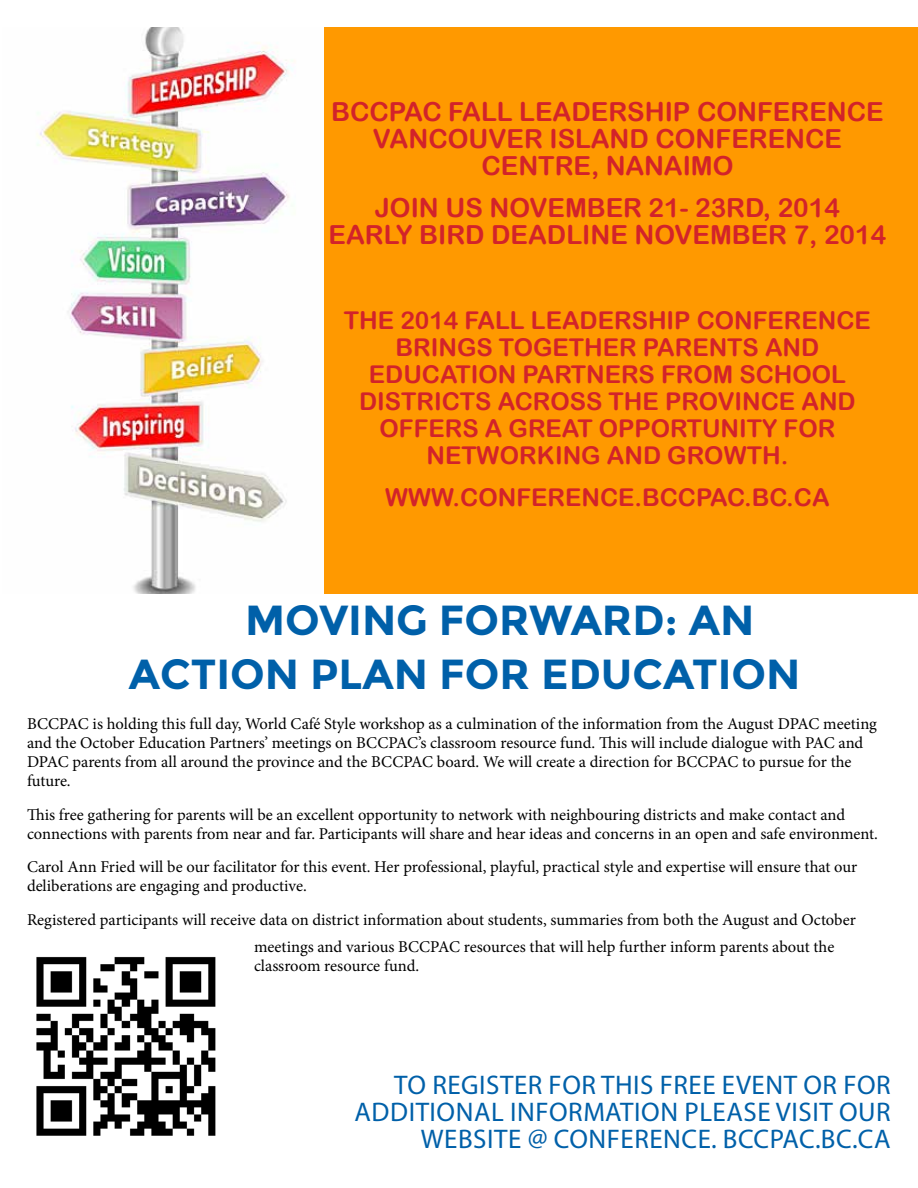
<style>
.page{position:relative;width:918px;height:1188px;background:#fff}
.page>*{position:absolute;margin:0;border:0;box-sizing:border-box;transform-origin:0 0}
.t1{font:700 42px/54px "Montserrat";color:#0060a9}
.t2{font:27px/27px "Myriad Pro";letter-spacing:.02em;color:#0060a9;text-align:right}
.t3{font:26.25px/27px "Arial Rounded MT Bold";color:#d2232a;text-align:center}
.t4{font:24.45px/27px "Arial Rounded MT Bold";color:#d2232a;text-align:center}
.t5{font:16.5px/19px "Minion Pro";color:#000}
</style>
<div class="page">
<img style="left:36px;top:956px;width:180px;height:180px">
<div style="left:2px;top:27px;width:916px;height:567px;background:#f90"></div>
<img style="left:2px;top:27px;width:322px;height:567px">
<h3 class="t3" style="left:331px;top:98px;width:554px">BCCPAC FALL LEADERSHIP CONFERENCE<br>VANCOUVER ISLAND CONFERENCE<br>CENTRE, NANAIMO</h3>
<h3 class="t3" style="left:329px;top:194px;width:559px">JOIN US NOVEMBER 21- 23RD, 2014<br>EARLY BIRD DEADLINE NOVEMBER 7, 2014</h3>
<h3 class="t4" style="left:344px;top:307px;width:529px">THE 2014 FALL LEADERSHIP CONFERENCE<br>BRINGS TOGETHER PARENTS AND<br>EDUCATION PARTNERS FROM SCHOOL<br>DISTRICTS ACROSS THE PROVINCE AND<br>OFFERS A GREAT OPPORTUNITY FOR<br>NETWORKING AND GROWTH.</h3>
<h3 class="t4" style="left:385px;top:484px;width:446px">WWW.CONFERENCE.BCCPAC.BC.CA</h3>
<h1 class="t1" style="left:129px;top:593px;width:673px;text-indent:116px">MOVING FORWARD: AN<br>ACTION PLAN FOR EDUCATION</h1>
<p class="t5" style="left:27px;top:714px;width:851px">BCCPAC is holding this full day, World Café Style workshop as a culmination of the information from the August DPAC meeting and the October Education Partners’ meetings on BCCPAC’s classroom resource fund. This will include dialogue with PAC and DPAC parents from all around the province and the BCCPAC board. We will create a direction for BCCPAC to pursue for the future.</p>
<p class="t5" style="left:27px;top:805px;width:853px">This free gathering for parents will be an excellent opportunity to network with neighbouring districts and make contact and connections with parents from near and far. Participants will share and hear ideas and concerns in an open and safe environment.</p>
<p class="t5" style="left:27px;top:858px;width:832px">Carol Ann Fried will be our facilitator for this event. Her professional, playful, practical style and expertise will ensure that our deliberations are engaging and productive.</p>
<p class="t5" style="left:27px;top:911px;width:830px">Registered participants will receive data on district information about students, summaries from both the August and October</p>
<p class="t5" style="left:254px;top:937px;width:582px">meetings and various BCCPAC resources that will help further inform parents about the classroom resource fund.</p>
<h2 class="t2" style="left:355px;top:1071px;width:538px">TO REGISTER FOR THIS FREE EVENT OR FOR<br>ADDITIONAL INFORMATION PLEASE VISIT OUR<br>WEBSITE @ CONFERENCE. BCCPAC.BC.CA</h2>
</div>
